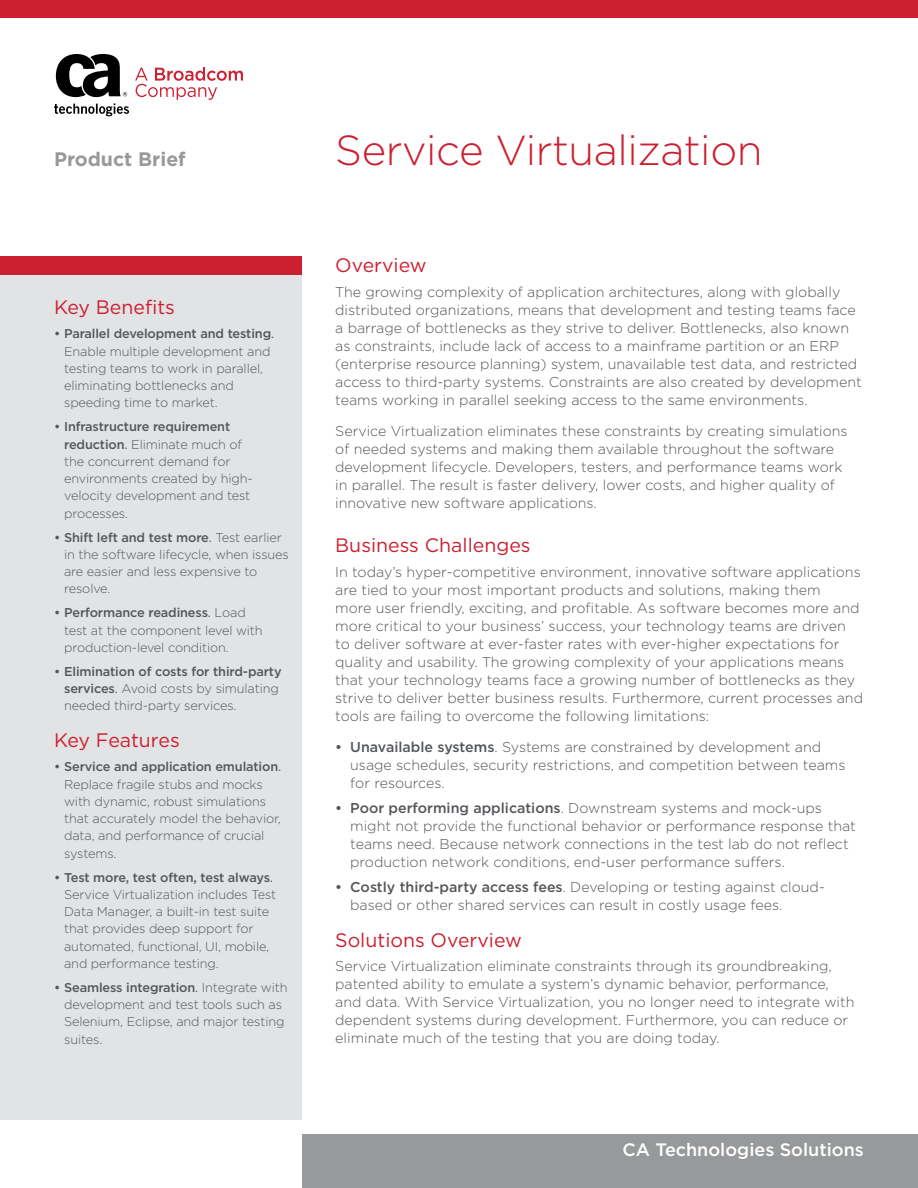
<style>
.page{position:relative;width:918px;height:1188px;background:#fff}
.page>*{position:absolute;margin:0;border:0;box-sizing:border-box;transform-origin:0 0}
.Cover_Main_Title{font:300 42px "Gotham";letter-spacing:-.01em;color:#cc2031}
.Body_Head{font:19.5px "Gotham";color:#cc2031}
.t1{font:700 19.5px "Gotham";color:#97999b}
.t2{font:500 18px "Gotham";color:#fff}
.Body_Text{font:300 14.25px/18px "Gotham";color:#53565a}
.t3{font:300 12.75px/17.2px "Gotham";letter-spacing:-.01em;color:#53565a}
.s1{font-weight:500}
.s2{font-weight:400}
</style>
<div class="page">
<div style="left:0;top:0;width:918px;height:18px;background:#cc2031"></div>
<div style="left:302px;top:1134px;width:616px;height:54px;background:#97999b"></div>
<svg style="left:135px;top:67px;width:108px;height:33px"></svg>
<svg style="left:54px;top:54px;width:75px;height:62px"></svg>
<div style="left:0;top:256px;width:302px;height:864px;background:#e2e3e4"></div>
<div style="left:0;top:256px;width:302px;height:19px;background:#cc2031"></div>
<h2 class="t1" style="left:54px;top:146px;width:133px">Product Brief</h2>
<p class="Body_Head" style="left:54px;top:295px;width:122px">Key Benefits</p>
<p class="t3" style="left:64px;top:325px;width:212px;text-indent:-10px"><span class="s1">• Parallel development and testing</span><span class="s2">.<br></span>Enable multiple development and testing teams to work in parallel, eliminating bottlenecks and speeding time to market.</p>
<p class="t3" style="left:64px;top:418px;width:190px;text-indent:-10px"><span class="s1">• Infrastructure requirement reduction</span><span class="s2">.</span> Eliminate much of the concurrent demand for environments created by high&shy;velocity development and test processes.</p>
<p class="t3" style="left:64px;top:528px;width:226px;text-indent:-10px"><span class="s1">• Shift left and test more</span><span class="s2">.</span> Test earlier in the software lifecycle, when issues are easier and less expensive to resolve.</p>
<p class="t3" style="left:64px;top:604px;width:200px;text-indent:-10px"><span class="s1">• Performance readiness</span><span class="s2">.</span> Load test at the component level with production-level condition.</p>
<p class="t3" style="left:64px;top:662px;width:219px;text-indent:-10px"><span class="s1">• Elimination of costs for third-party services</span><span class="s2">.</span> Avoid costs by simulating needed third-party services.</p>
<p class="Body_Head" style="left:54px;top:728px;width:127px">Key Features</p>
<p class="t3" style="left:64px;top:758px;width:219px;text-indent:-10px"><span class="s1">• Service and application emulation</span><span class="s2">.<br></span>Replace fragile stubs and mocks with dynamic, robust simulations that accurately model the behavior, data, and performance of crucial systems.</p>
<p class="t3" style="left:64px;top:868px;width:214px;text-indent:-10px"><span class="s1">• Test more, test often, test always</span><span class="s2">.<br></span>Service Virtualization includes Test Data Manager, a built-in test suite that provides deep support for automated, functional, UI, mobile, and performance testing.</p>
<p class="t3" style="left:64px;top:978px;width:225px;text-indent:-10px"><span class="s1">• Seamless integration</span><span class="s2">.</span> Integrate with development and test tools such as<br>Selenium, Eclipse, and major testing suites.</p>
<p class="Cover_Main_Title" style="left:335px;top:124px;width:429px">Service Virtualization</p>
<p class="Body_Head" style="left:335px;top:253px;width:93px">Overview</p>
<p class="Body_Text" style="left:335px;top:282px;width:528px">The growing complexity of application architectures, along with globally distributed organizations, means that development and testing teams face a barrage of bottlenecks as they strive to deliver. Bottlenecks, also known as constraints, include lack of access to a mainframe partition or an ERP (enterprise resource planning) system, unavailable test data, and restricted access to third-party systems. Constraints are also created by development teams working in parallel seeking access to the same environments.</p>
<p class="Body_Text" style="left:335px;top:422px;width:514px">Service Virtualization eliminates these constraints by creating simulations of needed systems and making them available throughout the software development lifecycle. Developers, testers, and performance teams work in parallel. The result is faster delivery, lower costs, and higher quality of innovative new software applications.</p>
<p class="Body_Head" style="left:335px;top:533px;width:197px">Business Challenges</p>
<p class="Body_Text" style="left:335px;top:562px;width:529px">In today’s hyper-competitive environment, innovative software applications are tied to your most important products and solutions, making them<br>more user friendly, exciting, and profitable. As software becomes more and more critical to your business’ success, your technology teams are driven to deliver software at ever-faster rates with ever-higher expectations for quality and usability. The growing complexity of your applications means that your technology teams face a growing number of bottlenecks as they strive to deliver better business results. Furthermore, current processes and tools are failing to overcome the following limitations:</p>
<p class="Body_Text" style="left:350px;top:738px;width:497px;text-indent:-15px"><span class="s1">• Unavailable systems</span>. Systems are constrained by development and usage schedules, security restrictions, and competition between teams for resources.</p>
<p class="Body_Text" style="left:350px;top:799px;width:507px;text-indent:-15px"><span class="s1">• Poor performing applications</span>. Downstream systems and mock-ups might not provide the functional behavior or performance response that teams need. Because network connections in the test lab do not reflect production network conditions, end-user performance suffers.</p>
<p class="Body_Text" style="left:350px;top:877px;width:476px;text-indent:-15px"><span class="s1">• Costly third-party access fees</span>. Developing or testing against cloud&shy;based or other shared services can result in costly usage fees.</p>
<p class="Body_Head" style="left:335px;top:927px;width:188px">Solutions Overview</p>
<p class="Body_Text" style="left:335px;top:957px;width:521px">Service Virtualization eliminate constraints through its groundbreaking, patented ability to emulate a system’s dynamic behavior, performance, and data. With Service Virtualization, you no longer need to integrate with dependent systems during development. Furthermore, you can reduce or eliminate much of the testing that you are doing today.</p>
<p class="t2" style="left:623px;top:1138px;width:243px">CA Technologies Solutions</p>
</div>
